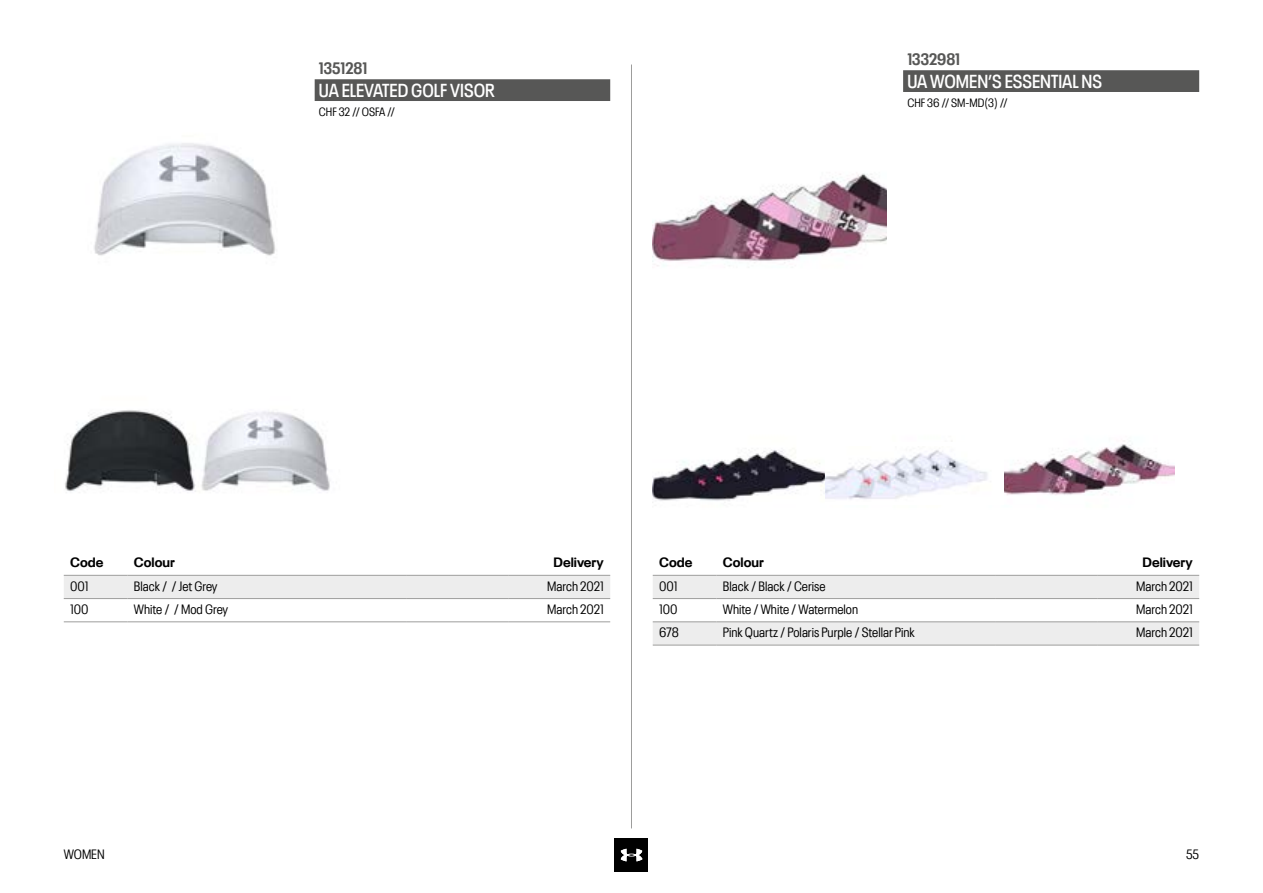
<style>
.page{position:relative;width:1263px;height:893px;background:#fff}
.page>*{position:absolute;margin:0;border:0;box-sizing:border-box;transform-origin:0 0}
.t1{font:600 condensed 18.75px "Neue Plak";color:#fff}
.t2{font:700 condensed 16.5px "Neue Plak";color:#575756}
.t3{font:condensed 13.5px "Neue Plak";color:#000}
.t4{font:700 13.5px "Neue Plak";color:#000}
.t5{font:condensed 12px "Neue Plak";color:#000}
</style>
<div class="page">
<div style="left:615px;top:838px;width:33px;height:34px;background:#000"></div>
<svg style="left:621px;top:849px;width:22px;height:12px"></svg>
<div style="left:64px;top:576px;width:546px;height:22px;background:#ededed"></div>
<hr style="left:64px;top:575px;width:64px;height:1px;background:#9d9d9c">
<hr style="left:128px;top:575px;width:278px;height:1px;background:#9d9d9c">
<hr style="left:406px;top:575px;width:102px;height:1px;background:#9d9d9c">
<hr style="left:508px;top:575px;width:102px;height:1px;background:#9d9d9c">
<hr style="left:64px;top:598px;width:64px;height:1px;background:#9d9d9c">
<hr style="left:128px;top:598px;width:278px;height:1px;background:#9d9d9c">
<hr style="left:406px;top:598px;width:102px;height:1px;background:#9d9d9c">
<hr style="left:508px;top:598px;width:102px;height:1px;background:#9d9d9c">
<hr style="left:64px;top:622px;width:64px;height:1px;background:#9d9d9c">
<hr style="left:128px;top:622px;width:278px;height:1px;background:#9d9d9c">
<hr style="left:406px;top:622px;width:102px;height:1px;background:#9d9d9c">
<hr style="left:508px;top:622px;width:102px;height:1px;background:#9d9d9c">
<div style="left:315px;top:79px;width:295px;height:22px;background:#575756"></div>
<img style="left:65px;top:410px;width:265px;height:82px">
<svg style="left:653px;top:576px;width:546px;height:69px"></svg>
<hr style="left:653px;top:575px;width:63px;height:1px;background:#9d9d9c">
<hr style="left:716px;top:575px;width:279px;height:1px;background:#9d9d9c">
<hr style="left:995px;top:575px;width:102px;height:1px;background:#9d9d9c">
<hr style="left:1097px;top:575px;width:102px;height:1px;background:#9d9d9c">
<hr style="left:653px;top:598px;width:63px;height:1px;background:#9d9d9c">
<hr style="left:716px;top:598px;width:279px;height:1px;background:#9d9d9c">
<hr style="left:995px;top:598px;width:102px;height:1px;background:#9d9d9c">
<hr style="left:1097px;top:598px;width:102px;height:1px;background:#9d9d9c">
<hr style="left:653px;top:622px;width:63px;height:1px;background:#9d9d9c">
<hr style="left:716px;top:622px;width:279px;height:1px;background:#9d9d9c">
<hr style="left:995px;top:622px;width:102px;height:1px;background:#9d9d9c">
<hr style="left:1097px;top:622px;width:102px;height:1px;background:#9d9d9c">
<hr style="left:653px;top:645px;width:63px;height:1px;background:#9d9d9c">
<hr style="left:716px;top:645px;width:279px;height:1px;background:#9d9d9c">
<hr style="left:995px;top:645px;width:102px;height:1px;background:#9d9d9c">
<hr style="left:1097px;top:645px;width:102px;height:1px;background:#9d9d9c">
<div style="left:903px;top:70px;width:296px;height:22px;background:#575756"></div>
<img style="left:653px;top:444px;width:522px;height:57px">
<div style="left:825px;top:442px;width:178px;height:63px;background:#fff"></div>
<img style="left:825px;top:450px;width:163px;height:50px">
<img style="left:653px;top:173px;width:234px;height:93px">
<hr style="left:631px;top:65px;width:1px;height:763px;background:#9d9d9c">
<img style="left:94px;top:143px;width:182px;height:113px">
<p class="t2" style="left:319px;top:56px;width:50px">1351281</p>
<h1 class="t1" style="left:319px;top:76px;width:177px">UA ELEVATED GOLF VISOR</h1>
<p class="t5" style="left:319px;top:103px;width:78px">CHF 32 // OSFA //</p>
<p class="t2" style="left:907px;top:47px;width:54px">1332981</p>
<h1 class="t1" style="left:907px;top:67px;width:196px">UA WOMEN’S ESSENTIAL NS</h1>
<p class="t5" style="left:907px;top:94px;width:102px">CHF 36 // SM-MD(3) //</p>
<p class="t4" style="left:70px;top:552px;width:35px">Code</p>
<p class="t4" style="left:134px;top:552px;width:43px">Colour</p>
<p class="t4" style="left:553px;top:552px;width:52px">Delivery</p>
<p class="t3" style="left:70px;top:576px;width:20px">001</p>
<p class="t3" style="left:134px;top:576px;width:85px">Black / / Jet Grey</p>
<p class="t3" style="left:547px;top:576px;width:58px">March 2021</p>
<p class="t3" style="left:70px;top:599px;width:20px">100</p>
<p class="t3" style="left:134px;top:599px;width:96px">White / / Mod Grey</p>
<p class="t3" style="left:547px;top:599px;width:58px">March 2021</p>
<p class="t4" style="left:659px;top:552px;width:35px">Code</p>
<p class="t4" style="left:723px;top:552px;width:43px">Colour</p>
<p class="t4" style="left:1142px;top:552px;width:52px">Delivery</p>
<p class="t3" style="left:659px;top:576px;width:20px">001</p>
<p class="t3" style="left:723px;top:576px;width:104px">Black / Black / Cerise</p>
<p class="t3" style="left:1136px;top:576px;width:58px">March 2021</p>
<p class="t3" style="left:659px;top:599px;width:20px">100</p>
<p class="t3" style="left:723px;top:599px;width:137px">White / White / Watermelon</p>
<p class="t3" style="left:1136px;top:599px;width:58px">March 2021</p>
<p class="t3" style="left:659px;top:622px;width:21px">678</p>
<p class="t3" style="left:723px;top:622px;width:194px">Pink Quartz / Polaris Purple / Stellar Pink</p>
<p class="t3" style="left:1136px;top:622px;width:58px">March 2021</p>
<p class="t3" style="left:64px;top:845px;width:42px">WOMEN</p>
<p class="t3" style="left:1186px;top:845px;width:15px">55</p>
</div>
